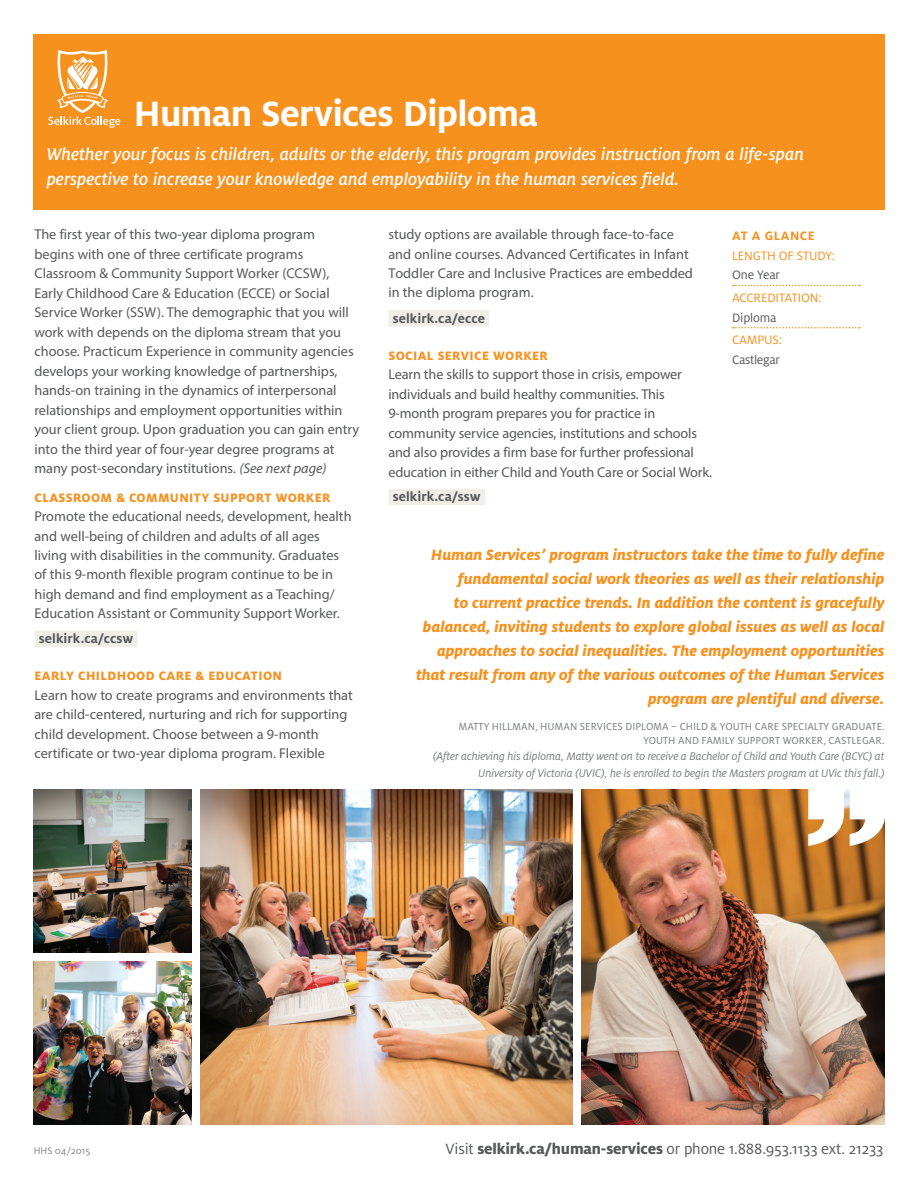
<style>
.page{position:relative;width:918px;height:1188px;background:#fff}
.page>*{position:absolute;margin:0;border:0;box-sizing:border-box;transform-origin:0 0}
.t1{font:700 39px "Milo OT";letter-spacing:-.02em;color:#fff}
.t2{font:italic 500 18.75px/25.5px "Milo OT";color:#fff}
.t3{font:italic 800 16.5px/24px "Milo OT";color:#f6911e;text-align:right}
.t4{font:16.5px "Milo OT";letter-spacing:-.01em;color:#57585a}
.t5{font:14.25px/19.5px "Myriad Pro";color:#57585a}
.t6{font:700 14.25px "Milo OT";letter-spacing:.01em;color:#57585a}
.t7{font:800 13.5px "Milo OT";letter-spacing:.03em;color:#f6911e}
.t8{font:13.5px "Milo OT";letter-spacing:-.01em;color:#f6911e}
.t9{font:13.5px "Milo OT";letter-spacing:-.01em;color:#57585a}
.t10{font:700 13.5px "Milo OT";letter-spacing:.04em;color:#f6911e}
.t11{font:italic 12.3px/16.5px "Milo OT";letter-spacing:-.01em;color:#7a7c7f;text-align:right}
.t12{font:11.25px/14.2px "Milo OT";color:#7a7c7f;text-align:right}
.t13{font:10.5px "Milo OT";color:#808285}
.s1{font-style:italic}
.s2{font-weight:800}
</style>
<div class="page">
<div style="left:34px;top:631px;width:104px;height:16px;background:#f0eee7"></div>
<div style="left:388px;top:310px;width:101px;height:17px;background:#f0eee7"></div>
<div style="left:388px;top:489px;width:97px;height:16px;background:#f0eee7"></div>
<svg style="left:733px;top:285px;width:127px;height:1px"></svg>
<svg style="left:733px;top:327px;width:127px;height:1px"></svg>
<img style="left:581px;top:790px;width:303px;height:334px">
<svg style="left:808px;top:789px;width:77px;height:108px"></svg>
<img style="left:34px;top:790px;width:158px;height:163px">
<img style="left:34px;top:961px;width:158px;height:163px">
<img style="left:201px;top:790px;width:371px;height:334px">
<div style="left:33px;top:34px;width:852px;height:176px;background:#f6911e"></div>
<svg style="left:48px;top:50px;width:72px;height:78px"></svg>
<h1 class="t1" style="left:134px;top:92px;width:406px">Human Services Diploma</h1>
<h2 class="t2" style="left:47px;top:141px;width:759px">Whether your focus is children, adults or the elderly, this program provides instruction from a life-span perspective to increase your knowledge and employability in the human services field.</h2>
<p class="t5" style="left:34px;top:225px;width:326px">The first year of this two-year diploma program<br>begins with one of three certificate programs Classroom &amp; Community Support Worker (CCSW), Early Childhood Care &amp; Education (ECCE) or Social Service Worker (SSW). The demographic that you will work with depends on the diploma stream that you choose. Practicum Experience in community agencies develops your working knowledge of partnerships, hands-on training in the dynamics of interpersonal relationships and employment opportunities within your client group. Upon graduation you can gain entry into the third year of four-year degree programs at many post-secondary institutions. <span class="s1">(See next page)</span></p>
<p class="t7" style="left:35px;top:490px;width:297px">CLASSROOM &amp; COMMUNITY SUPPORT WORKER</p>
<p class="t5" style="left:34px;top:506px;width:319px">Promote the educational needs, development, health and well-being of children and adults of all ages living with disabilities in the community. Graduates of this 9-month flexible program continue to be in high demand and find employment as a Teaching/ Education Assistant or Community Support Worker.</p>
<p class="t6" style="left:39px;top:631px;width:96px">selkirk.ca/ccsw</p>
<p class="t7" style="left:35px;top:668px;width:249px">EARLY CHILDHOOD CARE &amp; EDUCATION</p>
<p class="t5" style="left:34px;top:685px;width:320px">Learn how to create programs and environments that are child-centered, nurturing and rich for supporting child development. Choose between a 9-month certificate or two-year diploma program. Flexible</p>
<p class="t5" style="left:388px;top:225px;width:306px">study options are available through face-to-face and online courses. Advanced Certificates in Infant Toddler Care and Inclusive Practices are embedded in the diploma program.</p>
<p class="t6" style="left:393px;top:310px;width:94px">selkirk.ca/ecce</p>
<p class="t7" style="left:388px;top:348px;width:161px">SOCIAL SERVICE WORKER</p>
<p class="t5" style="left:388px;top:364px;width:325px">Learn the skills to support those in crisis, empower individuals and build healthy communities. This 9-month program prepares you for practice in community service agencies, institutions and schools and also provides a firm base for further professional education in either Child and Youth Care or Social Work.</p>
<p class="t6" style="left:393px;top:489px;width:90px">selkirk.ca/ssw</p>
<p class="t10" style="left:732px;top:229px;width:84px">AT A GLANCE</p>
<p class="t8" style="left:732px;top:248px;width:105px">LENGTH OF STUDY:</p>
<p class="t9" style="left:732px;top:268px;width:50px">One Year</p>
<p class="t8" style="left:732px;top:291px;width:91px">ACCREDITATION:</p>
<p class="t9" style="left:732px;top:310px;width:46px">Diploma</p>
<p class="t8" style="left:732px;top:333px;width:52px">CAMPUS:</p>
<p class="t9" style="left:732px;top:352px;width:49px">Castlegar</p>
<p class="t3" style="left:416px;top:543px;width:470px">Human Services’ program instructors take the time to fully define fundamental social work theories as well as their relationship<br>to current practice trends. In addition the content is gracefully balanced, inviting students to explore global issues as well as local approaches to social inequalities. The employment opportunities that result from any of the various outcomes of the Human Services program are plentiful and diverse.</p>
<p class="t12" style="left:459px;top:719px;width:427px">MATTY HILLMAN, HUMAN SERVICES DIPLOMA – CHILD &amp; YOUTH CARE SPECIALTY GRADUATE.<br>YOUTH AND FAMILY SUPPORT WORKER, CASTLEGAR.</p>
<p class="t11" style="left:433px;top:748px;width:453px">(After achieving his diploma, Matty went on to receive a Bachelor of Child and Youth Care (BCYC) at<br>University of Victoria (UVIC), he is enrolled to begin the Masters program at UVic this fall.)</p>
<p class="t13" style="left:34px;top:1145px;width:58px">HHS 04/2015</p>
<p class="t4" style="left:446px;top:1140px;width:439px">Visit <span class="s2">selkirk.ca/human-services</span> or phone 1.888.953.1133 ext. 21233</p>
</div>
